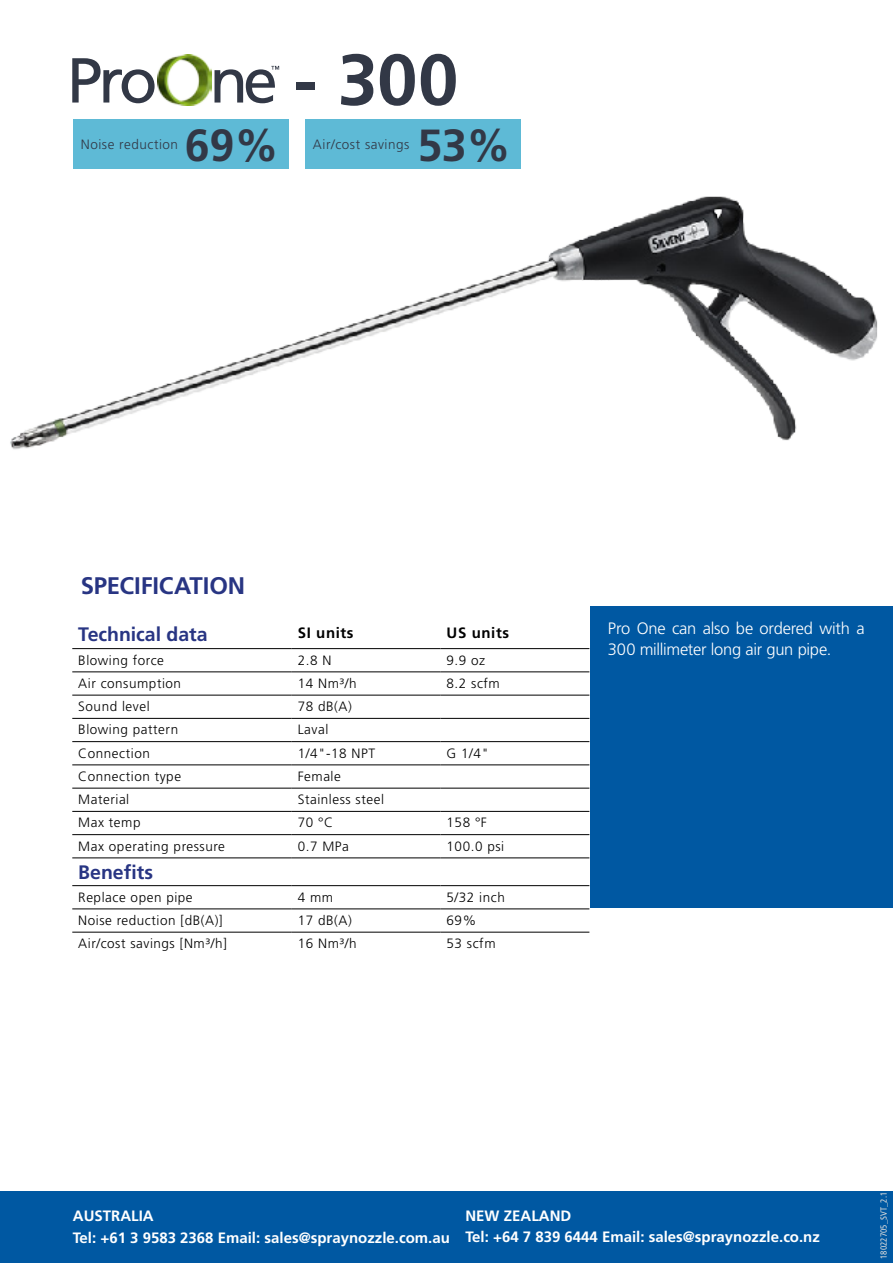
<style>
.page{position:relative;width:893px;height:1263px;background:#fff}
.page>*{position:absolute;margin:0;border:0;box-sizing:border-box;transform-origin:0 0}
.t1{font:700 72px "Frutiger";color:#323846}
.t2{font:700 45px "Frutiger";color:#323846}
.t3{font:700 24px "Frutiger";letter-spacing:-.01em;color:#283583}
.t4{font:700 19.5px "Frutiger";color:#283583}
.t5{font:300 16.5px/21px "Frutiger";letter-spacing:-.015em;color:#fff}
.t6{font:700 15px/22px "Frutiger";color:#fff}
.t7{font:300 15px/22px "Frutiger";color:#fff}
.t8{font:700 15px "Frutiger";letter-spacing:.04em;color:#000}
.t9{font:300 13.5px "Frutiger";letter-spacing:.04em;color:#000}
.t10{font:300 13.5px "Frutiger";letter-spacing:.04em;color:#323846}
.t11{font:condensed 9px "Frutiger";color:#dadada}
</style>
<div class="page">
<img style="left:10px;top:119px;width:868px;height:331px">
<div style="left:590px;top:606px;width:303px;height:302px;background:#0058a2"></div>
<img style="left:157px;top:54px;width:55px;height:51px">
<svg style="left:72px;top:58px;width:83px;height:45px"></svg>
<svg style="left:215px;top:66px;width:64px;height:37px"></svg>
<hr style="left:72px;top:648px;width:220px;height:1px;background:#000">
<hr style="left:292px;top:648px;width:149px;height:1px;background:#000">
<hr style="left:441px;top:648px;width:148px;height:1px;background:#000">
<hr style="left:72px;top:672px;width:220px;height:1px;background:#000">
<hr style="left:292px;top:672px;width:149px;height:1px;background:#000">
<hr style="left:441px;top:672px;width:148px;height:1px;background:#000">
<hr style="left:72px;top:695px;width:220px;height:1px;background:#000">
<hr style="left:292px;top:695px;width:149px;height:1px;background:#000">
<hr style="left:441px;top:695px;width:148px;height:1px;background:#000">
<hr style="left:72px;top:718px;width:220px;height:1px;background:#000">
<hr style="left:292px;top:718px;width:149px;height:1px;background:#000">
<hr style="left:441px;top:718px;width:148px;height:1px;background:#000">
<hr style="left:72px;top:741px;width:220px;height:1px;background:#000">
<hr style="left:292px;top:741px;width:149px;height:1px;background:#000">
<hr style="left:441px;top:741px;width:148px;height:1px;background:#000">
<hr style="left:72px;top:765px;width:220px;height:1px;background:#000">
<hr style="left:292px;top:765px;width:149px;height:1px;background:#000">
<hr style="left:441px;top:765px;width:148px;height:1px;background:#000">
<hr style="left:72px;top:788px;width:220px;height:1px;background:#000">
<hr style="left:292px;top:788px;width:149px;height:1px;background:#000">
<hr style="left:441px;top:788px;width:148px;height:1px;background:#000">
<hr style="left:72px;top:811px;width:220px;height:1px;background:#000">
<hr style="left:292px;top:811px;width:149px;height:1px;background:#000">
<hr style="left:441px;top:811px;width:148px;height:1px;background:#000">
<hr style="left:72px;top:834px;width:220px;height:1px;background:#000">
<hr style="left:292px;top:834px;width:149px;height:1px;background:#000">
<hr style="left:441px;top:834px;width:148px;height:1px;background:#000">
<hr style="left:72px;top:858px;width:220px;height:1px;background:#000">
<hr style="left:292px;top:858px;width:149px;height:1px;background:#000">
<hr style="left:441px;top:858px;width:148px;height:1px;background:#000">
<hr style="left:72px;top:885px;width:220px;height:1px;background:#000">
<hr style="left:292px;top:885px;width:149px;height:1px;background:#000">
<hr style="left:441px;top:885px;width:148px;height:1px;background:#000">
<hr style="left:72px;top:909px;width:220px;height:1px;background:#000">
<hr style="left:292px;top:909px;width:149px;height:1px;background:#000">
<hr style="left:441px;top:909px;width:148px;height:1px;background:#000">
<hr style="left:72px;top:932px;width:220px;height:1px;background:#000">
<hr style="left:292px;top:932px;width:149px;height:1px;background:#000">
<hr style="left:441px;top:932px;width:148px;height:1px;background:#000">
<div style="left:0;top:1191px;width:893px;height:72px;background:#0058a2"></div>
<div style="left:73px;top:119px;width:215px;height:50px;background:#5ebad6"></div>
<div style="left:305px;top:119px;width:216px;height:50px;background:#5ebad6"></div>
<h1 class="t1" style="left:294px;top:38px;width:166px">- 300</h1>
<p class="t10" style="left:81px;top:137px;width:99px">Noise reduction</p>
<h2 class="t2" style="left:185px;top:119px;width:96px">69%</h2>
<p class="t10" style="left:313px;top:137px;width:98px">Air/cost savings</p>
<h2 class="t2" style="left:417px;top:119px;width:95px">53%</h2>
<h3 class="t3" style="left:81px;top:572px;width:166px">SPECIFICATION</h3>
<h3 class="t4" style="left:78px;top:623px;width:131px">Technical data</h3>
<p class="t8" style="left:298px;top:624px;width:57px">SI units</p>
<p class="t8" style="left:447px;top:624px;width:64px">US units</p>
<p class="t9" style="left:78px;top:652px;width:87px">Blowing force</p>
<p class="t9" style="left:298px;top:652px;width:35px">2.8 N</p>
<p class="t9" style="left:447px;top:652px;width:40px">9.9 oz</p>
<p class="t9" style="left:78px;top:676px;width:104px">Air consumption</p>
<p class="t9" style="left:298px;top:676px;width:60px">14 Nm³/h</p>
<p class="t9" style="left:447px;top:676px;width:55px">8.2 scfm</p>
<p class="t9" style="left:78px;top:699px;width:73px">Sound level</p>
<p class="t9" style="left:298px;top:699px;width:56px">78 dB(A)</p>
<p class="t9" style="left:78px;top:722px;width:102px">Blowing pattern</p>
<p class="t9" style="left:298px;top:722px;width:32px">Laval</p>
<p class="t9" style="left:78px;top:745px;width:73px">Connection</p>
<p class="t9" style="left:298px;top:745px;width:79px">1/4"-18 NPT</p>
<p class="t9" style="left:447px;top:745px;width:44px">G 1/4"</p>
<p class="t9" style="left:78px;top:769px;width:104px">Connection type</p>
<p class="t9" style="left:298px;top:769px;width:45px">Female</p>
<p class="t9" style="left:78px;top:792px;width:53px">Material</p>
<p class="t9" style="left:298px;top:792px;width:88px">Stainless steel</p>
<p class="t9" style="left:78px;top:815px;width:64px">Max temp</p>
<p class="t9" style="left:298px;top:815px;width:37px">70 °C</p>
<p class="t9" style="left:447px;top:815px;width:42px">158 °F</p>
<p class="t9" style="left:78px;top:838px;width:148px">Max operating pressure</p>
<p class="t9" style="left:298px;top:838px;width:53px">0.7 MPa</p>
<p class="t9" style="left:447px;top:838px;width:59px">100.0 psi</p>
<h3 class="t4" style="left:78px;top:860px;width:76px">Benefits</h3>
<p class="t9" style="left:78px;top:889px;width:116px">Replace open pipe</p>
<p class="t9" style="left:298px;top:889px;width:37px">4 mm</p>
<p class="t9" style="left:447px;top:889px;width:60px">5/32 inch</p>
<p class="t9" style="left:78px;top:913px;width:146px">Noise reduction [dB(A)]</p>
<p class="t9" style="left:298px;top:913px;width:56px">17 dB(A)</p>
<p class="t9" style="left:447px;top:913px;width:31px">69%</p>
<p class="t9" style="left:78px;top:936px;width:150px">Air/cost savings [Nm³/h]</p>
<p class="t9" style="left:298px;top:936px;width:60px">16 Nm³/h</p>
<p class="t9" style="left:447px;top:936px;width:50px">53 scfm</p>
<p class="t5" style="left:608px;top:618px;width:258px">Pro One can also be ordered with a<br>300 millimeter long air gun pipe.</p>
<p class="t6" style="left:73px;top:1205px;width:378px">AUSTRALIA<br>Tel: +61 3 9583 2368 Email: sales@spraynozzle.com.au</p>
<p class="t6" style="left:465px;top:1206px;width:356px;line-height:21px">NEW ZEALAND<br>Tel: +64 7 839 6444 Email: sales@spraynozzle.co.nz</p>
<p class="t7" style="left:90px;top:1205px;width:338px;text-indent:11px">TRALIA<br>: +61 3 9583 2368 Email: sales@spraynozzle.com.au</p>
<p class="t7" style="left:482px;top:1206px;width:316px;line-height:21px;text-indent:19px">ZEALAND<br>: +64 7 839 6444 Email: sales@spraynozzle.co nz</p>
<p class="t11" style="left:879px;top:1259px;width:69px;rotate:-90deg">18022705_SVT_2.1</p>
</div>
